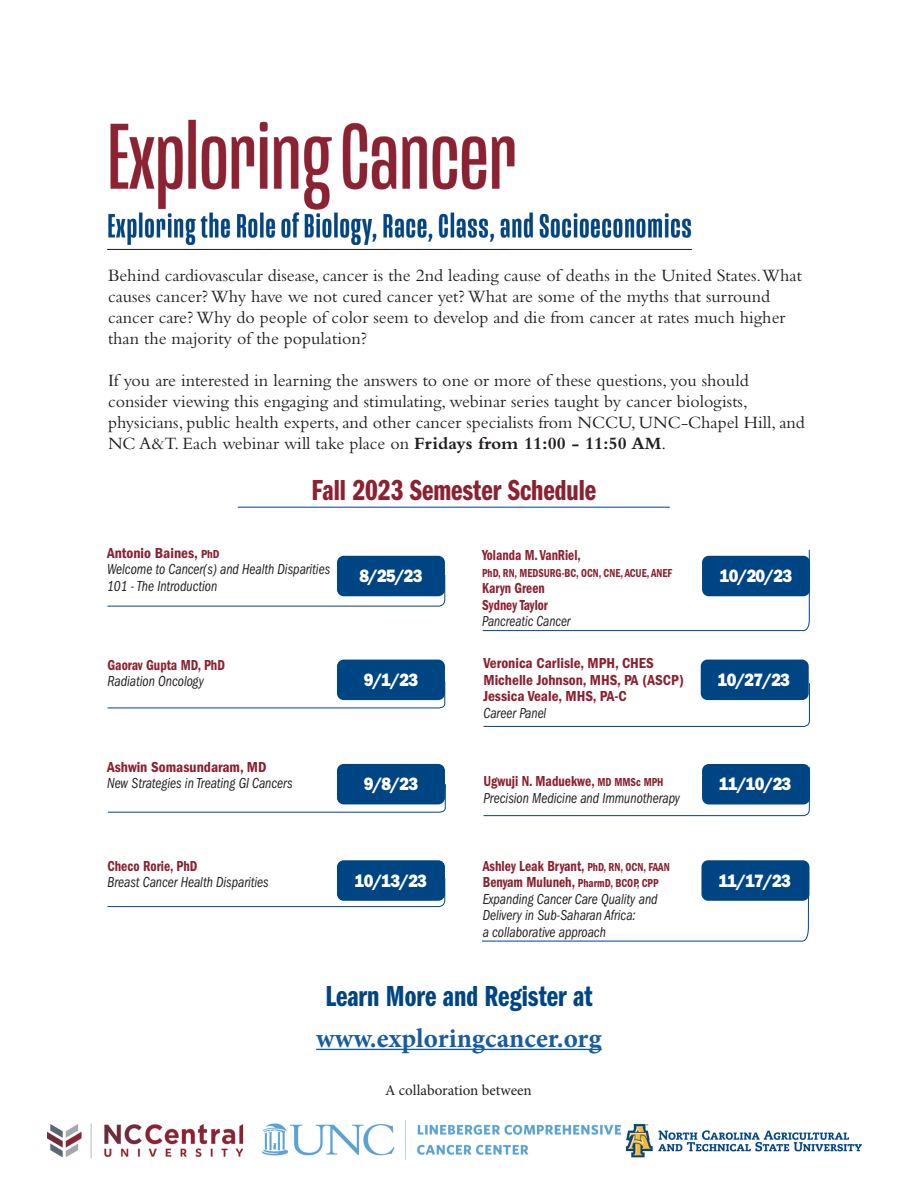
<style>
.page{position:relative;width:918px;height:1188px;background:#fff}
.page>*{position:absolute;margin:0;border:0;box-sizing:border-box;transform-origin:0 0}
.t1{font:30px "ITC Franklin Gothic Std Dm Cp";color:#8b2131}
.t2{font:30px "ITC Franklin Gothic Std Dm Cp";color:#004583}
.t3{font:700 27px "Minion Pro";color:#175d9e}
.t4{font:18px/21px "Bembo Std";color:#231f20}
.t5{font:18px "ITC Franklin Gothic Std Hvy";letter-spacing:-.05em;color:#fff;scale:.9 1}
.t6{font:italic condensed 15px/16.5px "ITC Franklin Gothic Std";color:#231f20;scale:.9 1}
.t7{font:15px "ITC Franklin Gothic Std Dm Cd";color:#8b2131}
.t8{font:15px "ITC Franklin Gothic Std Dm Cd";color:#8b2131;scale:.9 1}
.t9{font:15px "ITC Franklin Gothic Std Dm Cd";color:#8b2131;scale:.88 1}
.t10{font:15px "Minion Pro";color:#231f20}
.t11{font:italic condensed 15px "ITC Franklin Gothic Std";color:#231f20;scale:.88 1}
.t12{font:12px "ITC Franklin Gothic Std Dm Cd";color:#8b2131;scale:.88 1}
.t13{font:12px "ITC Franklin Gothic Std Dm Cd";color:#8b2131;scale:.9 1}
.s1{font-weight:700}
.s2{font-size:12px}
.s3{font-size:15px}
</style>
<div class="page">
<img style="left:47px;top:1119px;width:815px;height:41px">
<svg style="left:482px;top:549px;width:328px;height:82px"></svg>
<svg style="left:483px;top:767px;width:327px;height:49px"></svg>
<svg style="left:482px;top:897px;width:327px;height:44px"></svg>
<svg style="left:483px;top:683px;width:327px;height:44px"></svg>
<svg style="left:107px;top:592px;width:338px;height:14px"></svg>
<div style="left:337px;top:556px;width:108px;height:40px;background:#004583;border-radius:7px"></div>
<svg style="left:107px;top:696px;width:338px;height:12px"></svg>
<div style="left:337px;top:660px;width:108px;height:40px;background:#004583;border-radius:7px"></div>
<svg style="left:108px;top:784px;width:338px;height:29px"></svg>
<div style="left:337px;top:764px;width:108px;height:40px;background:#004583;border-radius:7px"></div>
<svg style="left:107px;top:897px;width:338px;height:10px"></svg>
<div style="left:337px;top:860px;width:108px;height:41px;background:#004583;border-radius:7px"></div>
<div style="left:702px;top:556px;width:108px;height:40px;background:#004583;border-radius:7px"></div>
<div style="left:702px;top:764px;width:108px;height:40px;background:#004583;border-radius:7px"></div>
<div style="left:701px;top:860px;width:108px;height:41px;background:#004583;border-radius:7px"></div>
<hr style="left:238px;top:507px;width:432px;height:1px;background:#004583">
<div style="left:701px;top:660px;width:108px;height:40px;background:#004583;border-radius:7px"></div>
<img style="left:108px;top:119px;width:584px;height:131px">
<hr style="left:316px;top:1049px;width:286px;height:1px;background:#175d9e">
<p class="t4" style="left:108px;top:265px;width:695px">Behind cardiovascular disease, cancer is the 2nd leading cause of deaths in the United States.What causes cancer? Why have we not cured cancer yet? What are some of the myths that surround cancer care? Why do people of color seem to develop and die from cancer at rates much higher than the majority of the population?</p>
<p class="t4" style="left:108px;top:370px;width:698px">If you are interested in learning the answers to one or more of these questions, you should consider viewing this engaging and stimulating, webinar series taught by cancer biologists, physicians, public health experts, and other cancer specialists from NCCU, UNC-Chapel Hill, and NC A&amp;T. Each webinar will take place on <span class="s1">Fridays from 11:00 - 11:50 AM</span>.</p>
<p class="t1" style="left:311px;top:474px;width:286px">Fall 2023 Semester Schedule</p>
<p class="t7" style="left:107px;top:544px;width:114px">Antonio Baines, <span class="s2">PhD</span></p>
<p class="t6" style="left:107px;top:561px;width:249px">Welcome to Cancer(s) and Health Disparities<br>101 - The Introduction</p>
<p class="t5" style="left:359px;top:565px;width:72px">8/25/23</p>
<p class="t9" style="left:482px;top:547px;width:114px">Yolanda M. VanRiel,</p>
<p class="t12" style="left:482px;top:566px;width:217px">PhD, RN, MEDSURG-BC, OCN, CNE, ACUE, ANEF</p>
<p class="t9" style="left:482px;top:580px;width:73px">Karyn Green</p>
<p class="t9" style="left:482px;top:596px;width:76px">Sydney Taylor</p>
<p class="t11" style="left:482px;top:613px;width:102px">Pancreatic Cancer</p>
<p class="t8" style="left:107px;top:656px;width:132px">Gaorav Gupta MD, PhD</p>
<p class="t6" style="left:107px;top:673px;width:109px">Radiation Oncology</p>
<p class="t5" style="left:364px;top:669px;width:62px">9/1/23</p>
<p class="t7" style="left:484px;top:655px;width:172px">Veronica Carlisle, MPH, CHES</p>
<p class="t7" style="left:484px;top:671px;width:202px">Michelle Johnson, MHS, PA (ASCP)</p>
<p class="t7" style="left:484px;top:688px;width:145px">Jessica Veale, MHS, PA-C</p>
<p class="t6" style="left:484px;top:705px;width:71px">Career Panel</p>
<p class="t7" style="left:107px;top:758px;width:161px">Ashwin Somasundaram, MD</p>
<p class="t6" style="left:107px;top:775px;width:208px">New Strategies in Treating GI Cancers</p>
<p class="t5" style="left:364px;top:774px;width:62px">9/8/23</p>
<p class="t8" style="left:484px;top:773px;width:202px">Ugwuji N. Maduekwe, <span class="s2">MD MMSc MPH</span></p>
<p class="t6" style="left:484px;top:790px;width:220px">Precision Medicine and Immunotherapy</p>
<p class="t8" style="left:107px;top:857px;width:101px">Checo Rorie, PhD</p>
<p class="t6" style="left:107px;top:874px;width:181px">Breast Cancer Health Disparities</p>
<p class="t5" style="left:355px;top:870px;width:82px">10/13/23</p>
<p class="t8" style="left:483px;top:857px;width:209px">Ashley Leak Bryant, <span class="s2">PhD, RN, OCN, FAAN</span></p>
<p class="t13" style="left:483px;top:876px;width:197px"><span class="s3">Benyam Muluneh,</span> PharmD, BCOP, CPP</p>
<p class="t6" style="left:483px;top:891px;width:196px">Expanding Cancer Care Quality and<br>Delivery in Sub-Saharan Africa:</p>
<p class="t6" style="left:483px;top:924px;width:138px">a collaborative approach</p>
<p class="t2" style="left:325px;top:980px;width:269px">Learn More and Register at</p>
<p class="t3" style="left:316px;top:1019px;width:287px">www.exploringcancer.org</p>
<p class="t10" style="left:385px;top:1080px;width:148px">A collaboration between</p>
<p class="t5" style="left:720px;top:565px;width:82px">10/20/23</p>
<p class="t5" style="left:718px;top:669px;width:82px">10/27/23</p>
<p class="t5" style="left:719px;top:774px;width:82px">11/10/23</p>
<p class="t5" style="left:719px;top:870px;width:82px">11/17/23</p>
</div>
